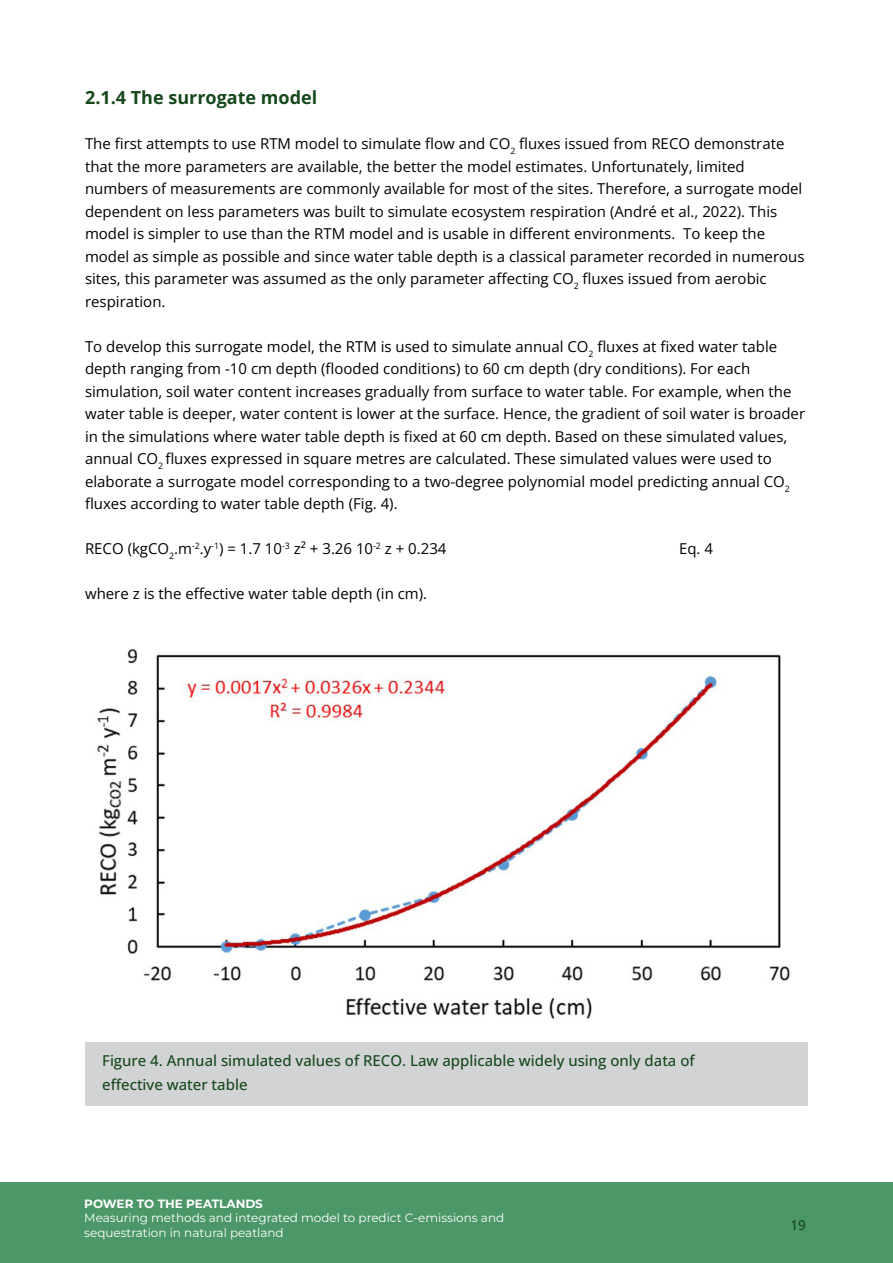
<style>
.page{position:relative;width:893px;height:1263px;background:#fff}
.page>*{position:absolute;margin:0;border:0;box-sizing:border-box;transform-origin:0 0}
.t1{font:700 18px "Open Sans";color:#15481b}
.t2{font:15px/22.5px "Open Sans";color:#000}
.t3{font:500 15px/24px "Open Sans";color:#15481b}
.t4{font:500 13.5px "Open Sans";color:#15481b}
.t5{font:12px/14.4px "Montserrat";color:#fff}
.t6{font:700 12px "Montserrat";color:#fff}
</style>
<div class="page">
<div style="left:0;top:1182px;width:893px;height:81px;background:#4b9767"></div>
<img style="left:97px;top:649px;width:693px;height:370px">
<div style="left:85px;top:1042px;width:723px;height:63px;background:#d1d3d4"></div>
<p class="t1" style="left:85px;top:85px;width:234px">2.1.4 The surrogate model</p>
<p class="t2" style="left:85px;top:132px;width:721px">The first attempts to use RTM model to simulate flow and CO<sub>2</sub> fluxes issued from RECO demonstrate that the more parameters are available, the better the model estimates. Unfortunately, limited numbers of measurements are commonly available for most of the sites. Therefore, a surrogate model dependent on less parameters was built to simulate ecosystem respiration (André et al., 2022). This model is simpler to use than the RTM model and is usable in different environments. To keep the model as simple as possible and since water table depth is a classical parameter recorded in numerous sites, this parameter was assumed as the only parameter affecting CO<sub>2</sub> fluxes issued from aerobic respiration.</p>
<p class="t2" style="left:85px;top:335px;width:722px">To develop this surrogate model, the RTM is used to simulate annual CO<sub>2</sub> fluxes at fixed water table depth ranging from -10 cm depth (flooded conditions) to 60 cm depth (dry conditions). For each simulation, soil water content increases gradually from surface to water table. For example, when the water table is deeper, water content is lower at the surface. Hence, the gradient of soil water is broader in the simulations where water table depth is fixed at 60 cm depth. Based on these simulated values, annual CO<sub>2</sub> fluxes expressed in square metres are calculated. These simulated values were used to elaborate a surrogate model corresponding to a two-degree polynomial model predicting annual CO<sub>2 </sub>fluxes according to water table depth (Fig. 4).</p>
<p class="t2" style="left:85px;top:537px;width:363px">RECO (kgCO<sub>2</sub>.m<sup>-2</sup>.y<sup>-1</sup>) = 1.7 10<sup>-3</sup> z² + 3.26 10<sup>-2</sup> z + 0.234</p>
<p class="t2" style="left:679px;top:537px;width:35px">Eq. 4</p>
<p class="t2" style="left:85px;top:582px;width:344px">where z is the effective water table depth (in cm).</p>
<p class="t3" style="left:102px;top:1048px;width:594px">Figure 4. Annual simulated values of RECO. Law applicable widely using only data of effective water table</p>
<p class="t6" style="left:84px;top:1196px;width:180px">POWER TO THE PEATLANDS</p>
<p class="t5" style="left:84px;top:1211px;width:422px">Measuring methods and integrated model to predict C-emissions and sequestration in natural peatland</p>
<p class="t4" style="left:791px;top:1215px;width:17px">19</p>
</div>
